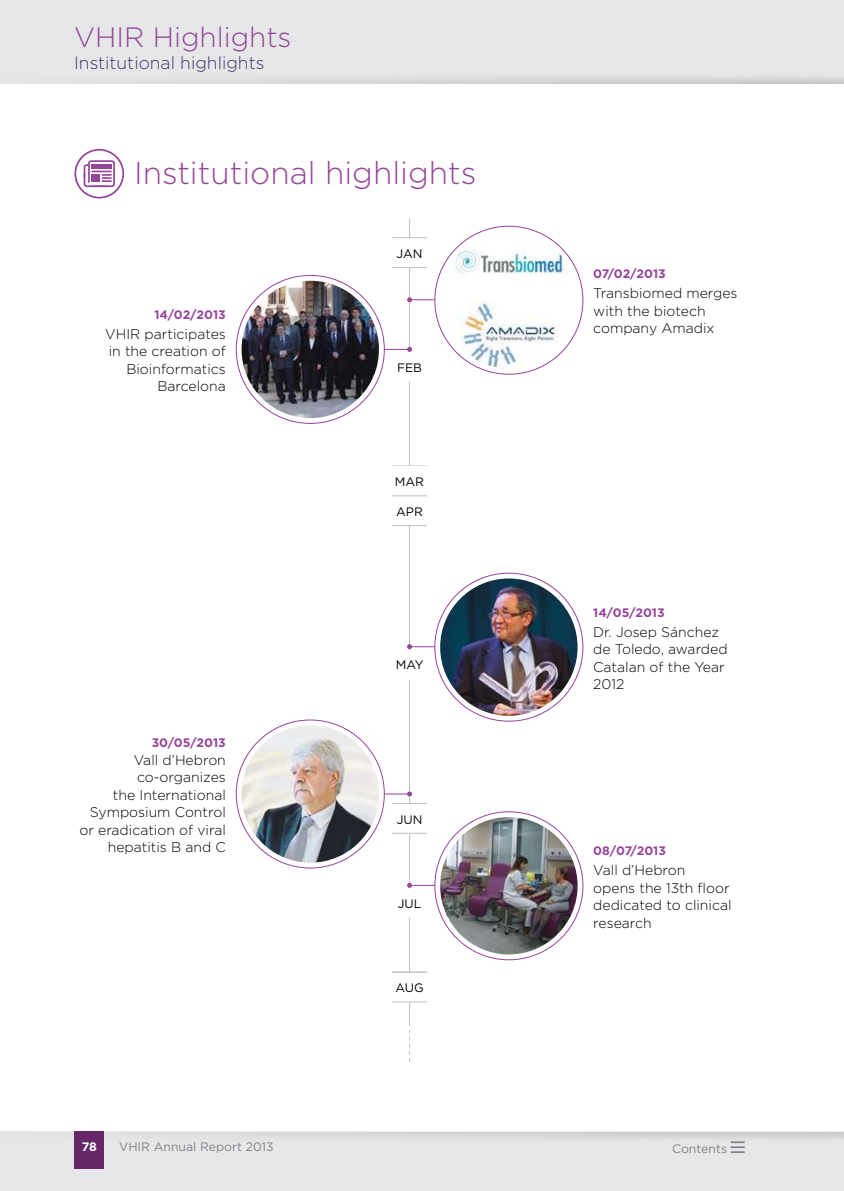
<style>
.page{position:relative;width:844px;height:1191px;background:#fff}
.page>*{position:absolute;margin:0;border:0;box-sizing:border-box;transform-origin:0 0}
.t1{font:300 31.5px "Gotham";color:#95459a}
.t2{font:300 28px "Gotham";color:#95459a}
.t3{font:300 17.5px "Gotham";color:#443266}
.t4{font:300 14px/17.5px "Gotham";color:#000}
.t5{font:700 12.25px "Gotham";color:#95459a}
.t6{font:12.25px "Gotham";color:#808285}
.t7{font:12.25px "Gotham";color:#000}
.t8{font:700 12.25px "Gotham";color:#fff}
</style>
<div class="page">
<div style="left:0;top:1131px;width:843px;height:60px;background:#e6e7e8"></div>
<div style="left:0;top:0;width:843px;height:84px;background:#e6e7e8"></div>
<svg style="left:194px;top:1131px;width:649px;height:17px"></svg>
<div style="left:74px;top:1131px;width:30px;height:37px;background:#652768"></div>
<svg style="left:730px;top:1141px;width:14px;height:12px"></svg>
<svg style="left:83px;top:160px;width:32px;height:28px"></svg>
<div style="left:74px;top:149px;width:50px;height:49px;border:2px solid #95459a;border-radius:50%"></div>
<hr style="left:409px;top:218px;width:1px;height:804px;background:#bcbec0">
<svg style="left:409px;top:1022px;width:1px;height:40px"></svg>
<div style="left:392px;top:238px;width:35px;height:30px;background:#fff"></div>
<hr style="left:392px;top:237px;width:35px;height:1px;background:#bcbec0">
<hr style="left:392px;top:267px;width:35px;height:1px;background:#bcbec0">
<hr style="left:392px;top:465px;width:35px;height:1px;background:#bcbec0">
<hr style="left:392px;top:803px;width:35px;height:1px;background:#bcbec0">
<svg style="left:434px;top:226px;width:148px;height:148px"></svg>
<img style="left:440px;top:231px;width:137px;height:138px;border-radius:69px">
<svg style="left:407px;top:297px;width:32px;height:5px"></svg>
<svg style="left:434px;top:573px;width:148px;height:148px"></svg>
<img style="left:440px;top:578px;width:137px;height:138px;border-radius:69px">
<svg style="left:407px;top:644px;width:32px;height:5px"></svg>
<svg style="left:434px;top:812px;width:148px;height:147px"></svg>
<img style="left:440px;top:817px;width:137px;height:137px;border-radius:69px">
<svg style="left:407px;top:883px;width:32px;height:5px"></svg>
<hr style="left:370px;top:349px;width:40px;height:1px;background:#95459a">
<svg style="left:236px;top:275px;width:148px;height:148px"></svg>
<img style="left:241px;top:281px;width:138px;height:137px;border-radius:69px">
<svg style="left:407px;top:347px;width:5px;height:5px"></svg>
<hr style="left:370px;top:793px;width:40px;height:1px;background:#95459a">
<svg style="left:236px;top:720px;width:148px;height:148px"></svg>
<img style="left:241px;top:725px;width:138px;height:137px;border-radius:69px">
<svg style="left:407px;top:791px;width:5px;height:5px"></svg>
<div style="left:392px;top:496px;width:35px;height:30px;background:#fff"></div>
<hr style="left:392px;top:525px;width:35px;height:1px;background:#bcbec0">
<hr style="left:392px;top:971px;width:35px;height:1px;background:#bcbec0">
<div style="left:392px;top:466px;width:35px;height:30px;background:#fff"></div>
<div style="left:392px;top:804px;width:35px;height:29px;background:#fff"></div>
<div style="left:392px;top:972px;width:35px;height:30px;background:#fff"></div>
<div style="left:392px;top:888px;width:35px;height:30px;background:#fff"></div>
<hr style="left:392px;top:495px;width:35px;height:1px;background:#bcbec0">
<hr style="left:392px;top:833px;width:35px;height:1px;background:#bcbec0">
<hr style="left:392px;top:1001px;width:35px;height:1px;background:#bcbec0">
<div style="left:392px;top:352px;width:35px;height:30px;background:#fff"></div>
<div style="left:392px;top:649px;width:35px;height:30px;background:#fff"></div>
<h2 class="t2" style="left:74px;top:20px;width:18px">vhir</h2>
<h2 class="t2" style="left:153px;top:20px;width:140px">Highlights</h2>
<p class="t3" style="left:74px;top:51px;width:192px">Institutional highlights</p>
<h1 class="t1" style="left:134px;top:153px;width:344px">Institutional highlights</h1>
<p class="t5" style="left:154px;top:306px;width:73px">14/02/2013</p>
<p class="t4" style="left:105px;top:325px;width:122px;text-align:right">VHIR participates in the creation of<br>Bioinformatics<br>Barcelona</p>
<p class="t5" style="left:152px;top:734px;width:76px">30/05/2013</p>
<p class="t4" style="left:79px;top:750px;width:148px;text-align:right">Vall d’Hebron co-organizes<br>the International<br>Symposium Control or eradication of viral hepatitis B and C</p>
<p class="t7" style="left:396px;top:246px;width:27px">JA N</p>
<p class="t7" style="left:397px;top:360px;width:25px">FEB</p>
<p class="t7" style="left:395px;top:474px;width:21px">MAR</p>
<p class="t7" style="left:396px;top:504px;width:10px">APR</p>
<p class="t7" style="left:395px;top:657px;width:20px">MAY</p>
<p class="t7" style="left:396px;top:811px;width:27px">JUN</p>
<p class="t7" style="left:397px;top:896px;width:21px">JUL</p>
<p class="t7" style="left:395px;top:980px;width:30px">AUG</p>
<p class="t5" style="left:593px;top:266px;width:74px">07/02/2013</p>
<p class="t4" style="left:593px;top:284px;width:146px">Transbiomed merges with the biotech company Amadix</p>
<p class="t5" style="left:593px;top:604px;width:73px">14/05/2013</p>
<p class="t4" style="left:593px;top:622px;width:136px">Dr. Josep Sánchez de Toledo, awarded<br>Catalan of the Year<br>2012</p>
<p class="t5" style="left:593px;top:842px;width:74px">08/07/2013</p>
<p class="t4" style="left:593px;top:861px;width:140px">Vall d’Hebron<br>opens the 13th floor dedicated to clinical research</p>
<p class="t8" style="left:82px;top:1138px;width:17px">78</p>
<p class="t6" style="left:119px;top:1139px;width:156px">VHIR ANNUAL REPORT 2013</p>
<p class="t6" style="left:672px;top:1140px;width:56px">CONTENTS</p>
</div>
